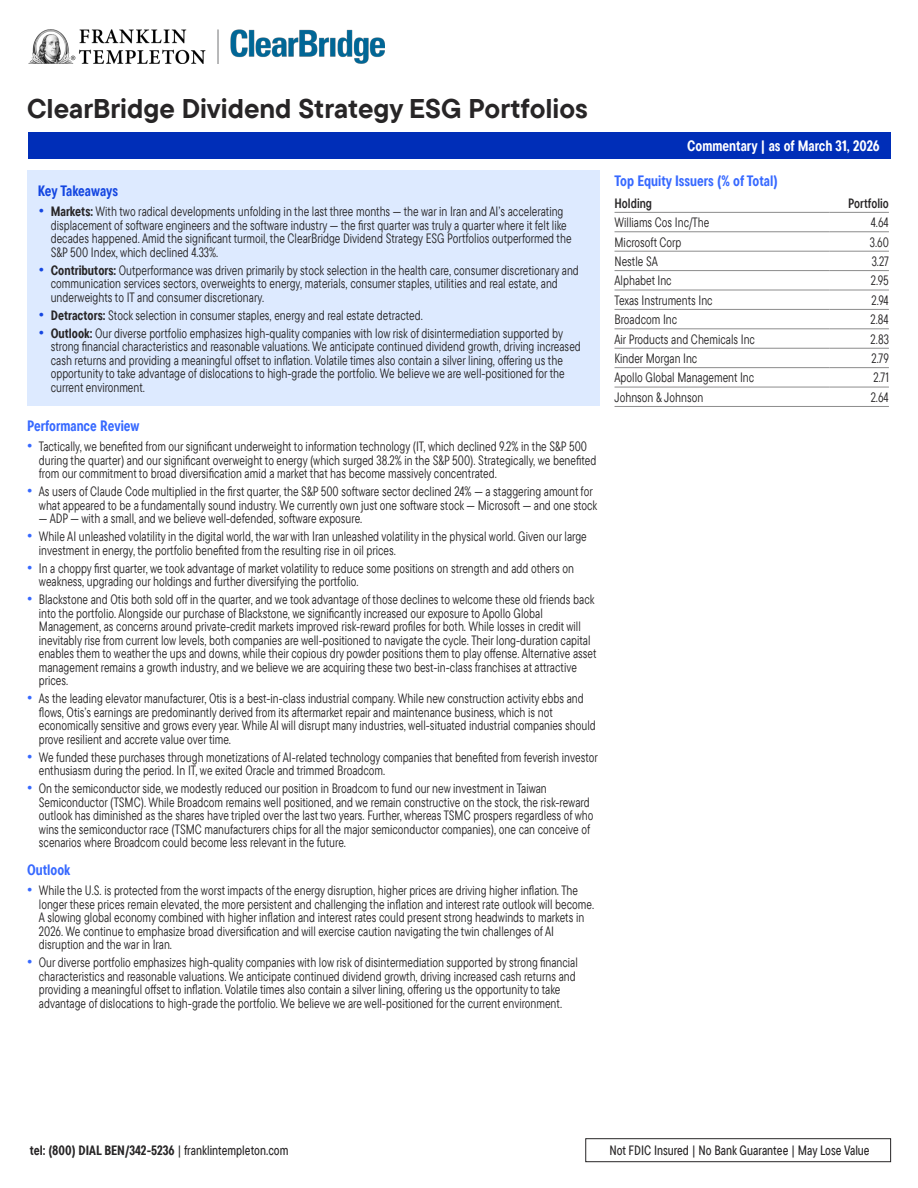
<style>
.page{position:relative;width:918px;height:1188px;background:#fff}
.page>*{position:absolute;margin:0;border:0;box-sizing:border-box;transform-origin:0 0}
.t1{font:700 27px "TT Commons Pro";color:#272526}
.t2{font:700 15px "TT Commons Pro Cond";color:#3769ff}
.t3{font:700 15px "TT Commons Pro Cond";color:#fff}
.t4{font:700 15px "TT Commons Pro Cond";color:#1446e1}
.t5{font:13.5px/13.5px "TT Commons Pro Cond";color:#272526}
.t6{font:700 13.5px "TT Commons Pro Cond";color:#272526}
.t7{font:500 13.5px "TT Commons Pro Cond";color:#272526}
.t8{font:13.5px "TT Commons Pro Cond Db";color:#272526}
.s1{font-family:"Arial";font-size:15px;color:#1446e1}
.s2{font-weight:700}
.s3{font-family:"Arial";font-size:15px;color:#3769ff}
.s4{font-weight:500}
</style>
<div class="page">
<img style="left:28px;top:29px;width:356px;height:35px">
<div style="left:28px;top:132px;width:863px;height:27px;background:#002eb8"></div>
<div style="left:27px;top:171px;width:572px;height:235px;background:#ddeaff"></div>
<hr style="left:615px;top:212px;width:215px;height:1px;background:#8c8c8c">
<hr style="left:830px;top:212px;width:59px;height:1px;background:#8c8c8c">
<hr style="left:615px;top:232px;width:215px;height:1px;background:#8c8c8c">
<hr style="left:830px;top:232px;width:59px;height:1px;background:#8c8c8c">
<hr style="left:615px;top:251px;width:215px;height:1px;background:#8c8c8c">
<hr style="left:830px;top:251px;width:59px;height:1px;background:#8c8c8c">
<hr style="left:615px;top:270px;width:215px;height:1px;background:#8c8c8c">
<hr style="left:830px;top:270px;width:59px;height:1px;background:#8c8c8c">
<hr style="left:615px;top:290px;width:215px;height:1px;background:#8c8c8c">
<hr style="left:830px;top:290px;width:59px;height:1px;background:#8c8c8c">
<hr style="left:615px;top:309px;width:215px;height:1px;background:#8c8c8c">
<hr style="left:830px;top:309px;width:59px;height:1px;background:#8c8c8c">
<hr style="left:615px;top:329px;width:215px;height:1px;background:#8c8c8c">
<hr style="left:830px;top:329px;width:59px;height:1px;background:#8c8c8c">
<hr style="left:615px;top:348px;width:215px;height:1px;background:#8c8c8c">
<hr style="left:830px;top:348px;width:59px;height:1px;background:#8c8c8c">
<hr style="left:615px;top:367px;width:215px;height:1px;background:#8c8c8c">
<hr style="left:830px;top:367px;width:59px;height:1px;background:#8c8c8c">
<hr style="left:615px;top:387px;width:215px;height:1px;background:#8c8c8c">
<hr style="left:830px;top:387px;width:59px;height:1px;background:#8c8c8c">
<hr style="left:615px;top:406px;width:274px;height:1px;background:#8c8c8c">
<div style="left:585px;top:1138px;width:306px;height:24px;border:1px solid #272526"></div>
<h1 class="t1" style="left:27px;top:91px;width:562px">ClearBridge Dividend Strategy ESG Portfolios</h1>
<h2 class="t4" style="left:38px;top:181px;width:82px">Key Takeaways</h2>
<p class="t5" style="left:51px;top:205px;width:522px;text-indent:-12px"><span class="s1">•</span> <span class="s2">Markets:</span> With two radical developments unfolding in the last three months — the war in Iran and AI’s accelerating displacement of software engineers and the software industry — the first quarter was truly a quarter where it felt like decades happened. Amid the significant turmoil, the ClearBridge Dividend Strategy ESG Portfolios outperformed the S&amp;P 500 Index, which declined 4.33%.</p>
<p class="t5" style="left:51px;top:263px;width:530px;text-indent:-12px"><span class="s1">•</span> <span class="s2">Contributors:</span> Outperformance was driven primarily by stock selection in the health care, consumer discretionary and communication services sectors, overweights to energy, materials, consumer staples, utilities and real estate, and underweights to IT and consumer discretionary.</p>
<p class="t5" style="left:39px;top:308px;width:386px"><span class="s1">•</span> <span class="s2">Detractors:</span> Stock selection in consumer staples, energy and real estate detracted.</p>
<p class="t5" style="left:51px;top:326px;width:532px;text-indent:-12px"><span class="s1">•</span> <span class="s2">Outlook:</span> Our diverse portfolio emphasizes high-quality companies with low risk of disintermediation supported by strong financial characteristics and reasonable valuations. We anticipate continued dividend growth, driving increased cash returns and providing a meaningful offset to inflation. Volatile times also contain a silver lining, offering us the opportunity to take advantage of dislocations to high-grade the portfolio. We believe we are well-positioned for the current environment.</p>
<h2 class="t2" style="left:27px;top:416px;width:114px">Performance Review</h2>
<p class="t5" style="left:39px;top:439px;width:559px;text-indent:-12px"><span class="s3">•</span> Tactically, we benefited from our significant underweight to information technology (IT, which declined 9.2% in the S&amp;P 500 during the quarter) and our significant overweight to energy (which surged 38.2% in the S&amp;P 500). Strategically, we benefited from our commitment to broad diversification amid a market that has become massively concentrated.</p>
<p class="t5" style="left:39px;top:484px;width:560px;text-indent:-12px"><span class="s3">•</span> As users of Claude Code multiplied in the first quarter, the S&amp;P 500 software sector declined 24% — a staggering amount for what appeared to be a fundamentally sound industry. We currently own just one software stock — Microsoft — and one stock</p>
<p class="t5" style="left:39px;top:511px;width:325px">— ADP — with a small, and we believe well-defended, software exposure.</p>
<p class="t5" style="left:39px;top:529px;width:549px;text-indent:-12px"><span class="s3">•</span> While AI unleashed volatility in the digital world, the war with Iran unleashed volatility in the physical world. Given our large investment in energy, the portfolio benefited from the resulting rise in oil prices.</p>
<p class="t5" style="left:39px;top:561px;width:537px;text-indent:-12px"><span class="s3">•</span> In a choppy first quarter, we took advantage of market volatility to reduce some positions on strength and add others on weakness, upgrading our holdings and further diversifying the portfolio.</p>
<p class="t5" style="left:39px;top:592px;width:559px;text-indent:-12px"><span class="s3">•</span> Blackstone and Otis both sold off in the quarter, and we took advantage of those declines to welcome these old friends back into the portfolio. Alongside our purchase of Blackstone, we significantly increased our exposure to Apollo Global Management, as concerns around private-credit markets improved risk-reward profiles for both. While losses in credit will inevitably rise from current low levels, both companies are well-positioned to navigate the cycle. Their long-duration capital enables them to weather the ups and downs, while their copious dry powder positions them to play offense. Alternative asset management remains a growth industry, and we believe we are acquiring these two best-in-class franchises at attractive prices.</p>
<p class="t5" style="left:39px;top:691px;width:559px;text-indent:-12px"><span class="s3">•</span> As the leading elevator manufacturer, Otis is a best-in-class industrial company. While new construction activity ebbs and flows, Otis’s earnings are predominantly derived from its aftermarket repair and maintenance business, which is not economically sensitive and grows every year. While AI will disrupt many industries, well-situated industrial companies should prove resilient and accrete value over time.</p>
<p class="t5" style="left:39px;top:750px;width:561px;text-indent:-12px"><span class="s3">•</span> We funded these purchases through monetizations of AI-related technology companies that benefited from feverish investor enthusiasm during the period. In IT, we exited Oracle and trimmed Broadcom.</p>
<p class="t5" style="left:39px;top:781px;width:556px;text-indent:-12px"><span class="s3">•</span> On the semiconductor side, we modestly reduced our position in Broadcom to fund our new investment in Taiwan Semiconductor (TSMC). While Broadcom remains well positioned, and we remain constructive on the stock, the risk-reward outlook has diminished as the shares have tripled over the last two years. Further, whereas TSMC prospers regardless of who wins the semiconductor race (TSMC manufacturers chips for all the major semiconductor companies), one can conceive of scenarios where Broadcom could become less relevant in the future.</p>
<h2 class="t2" style="left:27px;top:860px;width:45px">Outlook</h2>
<p class="t5" style="left:39px;top:884px;width:557px;text-indent:-12px"><span class="s3">•</span> While the U.S. is protected from the worst impacts of the energy disruption, higher prices are driving higher inflation. The longer these prices remain elevated, the more persistent and challenging the inflation and interest rate outlook will become.<br>A slowing global economy combined with higher inflation and interest rates could present strong headwinds to markets in 2026. We continue to emphasize broad diversification and will exercise caution navigating the twin challenges of AI disruption and the war in Iran.</p>
<p class="t5" style="left:39px;top:956px;width:541px;text-indent:-12px"><span class="s3">•</span> Our diverse portfolio emphasizes high-quality companies with low risk of disintermediation supported by strong financial characteristics and reasonable valuations. We anticipate continued dividend growth, driving increased cash returns and providing a meaningful offset to inflation. Volatile times also contain a silver lining, offering us the opportunity to take advantage of dislocations to high-grade the portfolio. We believe we are well-positioned for the current environment.</p>
<p class="t3" style="left:687px;top:136px;width:194px">Commentary | as of March 31, 2026</p>
<h2 class="t2" style="left:615px;top:171px;width:165px">Top Equity Issuers (% of Total)</h2>
<p class="t8" style="left:615px;top:194px;width:39px">Holding</p>
<p class="t8" style="left:848px;top:194px;width:42px">Portfolio</p>
<p class="t5" style="left:615px;top:215px;width:96px">Williams Cos Inc/The</p>
<p class="t5" style="left:871px;top:215px;width:20px">4.64</p>
<p class="t5" style="left:615px;top:235px;width:69px">Microsoft Corp</p>
<p class="t5" style="left:870px;top:235px;width:21px">3.60</p>
<p class="t5" style="left:615px;top:254px;width:45px">Nestle SA</p>
<p class="t5" style="left:872px;top:254px;width:19px">3.27</p>
<p class="t5" style="left:615px;top:274px;width:59px">Alphabet Inc</p>
<p class="t5" style="left:871px;top:274px;width:20px">2.95</p>
<p class="t5" style="left:615px;top:293px;width:100px">Texas Instruments Inc</p>
<p class="t5" style="left:872px;top:293px;width:19px">2.94</p>
<p class="t5" style="left:615px;top:312px;width:64px">Broadcom Inc</p>
<p class="t5" style="left:871px;top:312px;width:20px">2.84</p>
<p class="t5" style="left:615px;top:332px;width:142px">Air Products and Chemicals Inc</p>
<p class="t5" style="left:871px;top:332px;width:20px">2.83</p>
<p class="t5" style="left:615px;top:351px;width:84px">Kinder Morgan Inc</p>
<p class="t5" style="left:871px;top:351px;width:19px">2.79</p>
<p class="t5" style="left:615px;top:371px;width:141px">Apollo Global Management Inc</p>
<p class="t5" style="left:873px;top:371px;width:17px">2.71</p>
<p class="t5" style="left:615px;top:390px;width:90px">Johnson &amp; Johnson</p>
<p class="t5" style="left:871px;top:390px;width:20px">2.64</p>
<p class="t6" style="left:30px;top:1142px;width:260px">tel: (800) DIAL BEN/342-5236 <span class="s4">| franklintempleton.com</span></p>
<p class="t7" style="left:609px;top:1142px;width:262px">Not FDIC Insured | No Bank Guarantee | May Lose Value</p>
</div>
